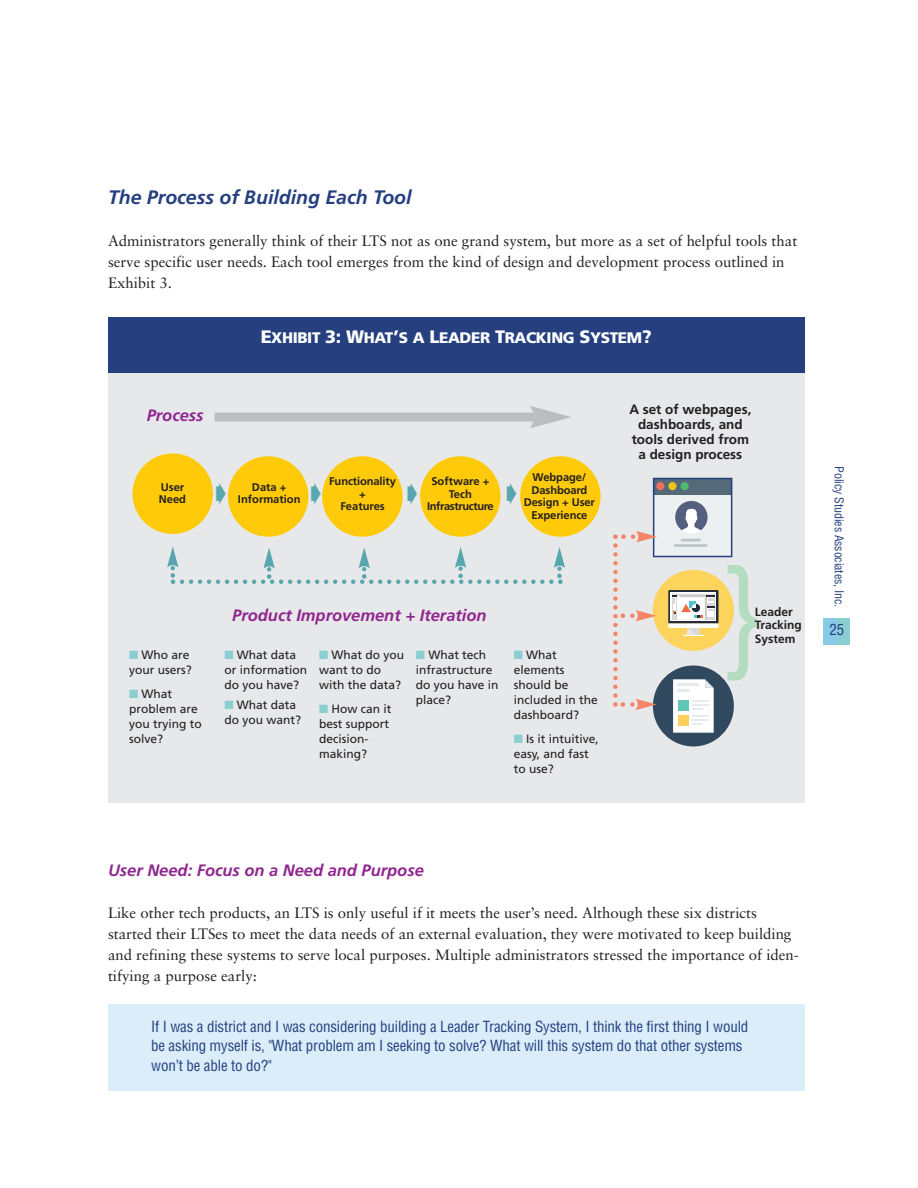
<style>
.page{position:relative;width:918px;height:1188px;background:#fff}
.page>*{position:absolute;margin:0;border:0;box-sizing:border-box;transform-origin:0 0}
.t1{font:129.9px "Meta Cond";color:#b3dcc0}
.t2{font:italic 700 19.5px "Frutiger";color:#253f7f}
.t3{font:italic 700 16.5px "Frutiger";color:#90268f}
.t4{font:900 15.3px "Frutiger";letter-spacing:-.025em;color:#fff}
.t5{font:15px/21px "Sabon";color:#231f20}
.t6{font:condensed 15px/19.5px "Helvetica LT Std";letter-spacing:-.01em;color:#253f7f}
.t7{font:700 13.5px/15px "Frutiger";color:#231f20;text-align:center}
.t8{font:12px/15px "Frutiger";color:#231f20}
.t9{font:condensed 12px "Helvetica LT Std";letter-spacing:-.01em;color:#253f7f}
.t10{font:700 12px/13.5px "Frutiger";color:#231f20}
.t11{font:700 11.1px/12.6px "Frutiger";letter-spacing:-.01em;color:#231f20;text-align:center}
.t12{font:700 11.1px/12.6px "Frutiger";letter-spacing:-.035em;color:#231f20;text-align:center}
.s1{font-size:18px}
.s2{color:#8aced2}
</style>
<div class="page">
<div style="left:108px;top:1005px;width:697px;height:86px;background:#daedf9"></div>
<div style="left:824px;top:618px;width:26px;height:27px;background:#8aced2"></div>
<div style="left:824px;top:618px;width:13px;height:27px;background:#89cae7"></div>
<div style="left:108px;top:317px;width:697px;height:486px;background:#e7e8e9"></div>
<div style="left:108px;top:317px;width:697px;height:56px;background:#253f7f"></div>
<div style="left:654px;top:479px;width:77px;height:77px;background:#ecf0f1"></div>
<div style="left:654px;top:479px;width:77px;height:15px;background:#546a79"></div>
<div style="left:656px;top:482px;width:8px;height:8px;background:#ed7161;border-radius:50%"></div>
<div style="left:668px;top:482px;width:9px;height:8px;background:#f0c419;border-radius:50%"></div>
<div style="left:681px;top:482px;width:8px;height:8px;background:#4fba6f;border-radius:50%"></div>
<hr style="left:681px;top:539px;width:20px;height:2px;background:#bdc3c7">
<hr style="left:674px;top:544px;width:34px;height:3px;background:#bdc3c7">
<svg style="left:675px;top:501px;width:33px;height:32px"></svg>
<div style="left:653px;top:478px;width:79px;height:79px;border:2px solid #253f7f"></div>
<div style="left:653px;top:570px;width:81px;height:81px;background:#fdd45b;border-radius:50%"></div>
<svg style="left:668px;top:590px;width:50px;height:46px;background:#cbc6b7"></svg>
<div style="left:653px;top:666px;width:81px;height:80px;background:#31495e;border-radius:50%"></div>
<svg style="left:673px;top:679px;width:41px;height:54px;background:#f2f3f5"></svg>
<div style="left:678px;top:700px;width:11px;height:11px;background:#63c5b9"></div>
<div style="left:678px;top:715px;width:11px;height:11px;background:#fed05b"></div>
<div style="left:132px;top:453px;width:81px;height:81px;background:#feca0a;border-radius:50%"></div>
<div style="left:228px;top:456px;width:80px;height:81px;background:#feca0a;border-radius:50%"></div>
<div style="left:322px;top:456px;width:81px;height:81px;background:#feca0a;border-radius:50%"></div>
<div style="left:420px;top:456px;width:81px;height:81px;background:#feca0a;border-radius:50%"></div>
<div style="left:520px;top:456px;width:81px;height:81px;background:#feca0a;border-radius:50%"></div>
<div style="left:215px;top:413px;width:323px;height:9px;background:#bcbdc0"></div>
<svg style="left:530px;top:406px;width:41px;height:22px"></svg>
<svg style="left:167px;top:546px;width:398px;height:38px"></svg>
<svg style="left:613px;top:531px;width:44px;height:179px"></svg>
<h2 class="t2" style="left:108px;top:189px;width:305px">The Process of Building Each Tool</h2>
<p class="t5" style="left:108px;top:231px;width:691px">Administrators generally think of their LTS not as one grand system, but more as a set of helpful tools that serve specific user needs. Each tool emerges from the kind of design and development process outlined in<br>Exhibit 3.</p>
<p class="t3" style="left:147px;top:409px;width:58px">Process</p>
<p class="t4" style="left:261px;top:331px;width:393px"><span class="s1">E</span>XHIBIT <span class="s1">3: W</span>HAT<span class="s1">’</span>S A <span class="s1">L</span>EADER <span class="s1">T</span>RACKING <span class="s1">S</span>YSTEM<span class="s1">?</span></p>
<p class="t7" style="left:629px;top:403px;width:124px">A set of webpages, dashboards, and tools derived from a design process</p>
<p class="t11" style="left:159px;top:482px;width:29px;text-align:left">User<br>Need</p>
<p class="t11" style="left:238px;top:482px;width:64px">Data +<br>Information</p>
<p class="t11" style="left:329px;top:476px;width:68px">Functionality +<br>Features</p>
<p class="t12" style="left:427px;top:476px;width:68px">Software +<br>Tech<br>Infrastructure</p>
<p class="t11" style="left:524px;top:472px;width:73px">Webpage/<br>Dashboard<br>Design + User<br>Experience</p>
<p class="t8" style="left:129px;top:648px;width:64px"><span class="s2">■</span> Who are your users?</p>
<p class="t8" style="left:129px;top:687px;width:74px"><span class="s2">■</span> What problem are you trying to solve?</p>
<p class="t3" style="left:232px;top:608px;width:256px">Product Improvement + Iteration</p>
<p class="t8" style="left:225px;top:648px;width:84px"><span class="s2">■</span> What data or information do you have?</p>
<p class="t8" style="left:225px;top:699px;width:78px"><span class="s2">■</span> What data do you want?</p>
<p class="t8" style="left:319px;top:648px;width:87px"><span class="s2">■</span> What do you want to do with the data?</p>
<p class="t8" style="left:319px;top:702px;width:74px"><span class="s2">■</span> How can it best support decision&shy;making?</p>
<p class="t8" style="left:416px;top:648px;width:84px"><span class="s2">■</span> What tech infrastructure do you have in place?</p>
<p class="t8" style="left:514px;top:648px;width:85px"><span class="s2">■</span> What elements should be included in the dashboard?</p>
<p class="t8" style="left:514px;top:732px;width:87px"><span class="s2">■</span> Is it intuitive, easy, and fast to use?</p>
<h1 class="t1" style="left:725px;top:566px;width:37px">}</h1>
<p class="t10" style="left:755px;top:606px;width:48px">Leader<br>Tracking<br>System</p>
<p class="t9" style="left:844px;top:466px;width:142px;rotate:90deg">Policy Studies Associates, Inc.</p>
<p class="t6" style="left:830px;top:621px;width:16px">25</p>
<p class="t3" style="left:108px;top:863px;width:317px">User Need: Focus on a Need and Purpose</p>
<p class="t5" style="left:108px;top:903px;width:692px">Like other tech products, an LTS is only useful if it meets the user’s need. Although these six districts started their LTSes to meet the data needs of an external evaluation, they were motivated to keep building and refining these systems to serve local purposes. Multiple administrators stressed the importance of iden&shy;tifying a purpose early:</p>
<p class="t6" style="left:151px;top:1018px;width:599px">If I was a district and I was considering building a Leader Tracking System, I think the first thing I would be asking myself is, "What problem am I seeking to solve? What will this system do that other systems won’t be able to do?"</p>
</div>
